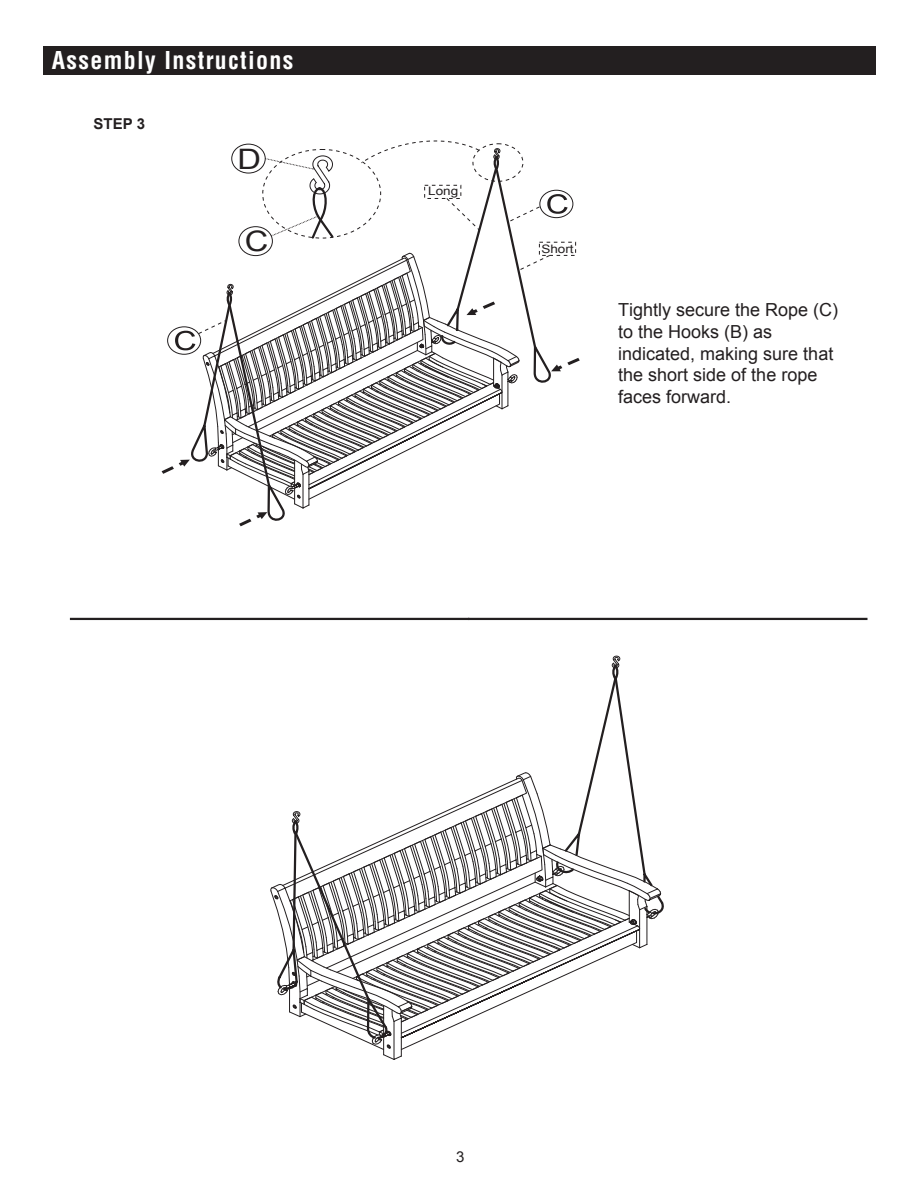
<style>
.page{position:relative;width:918px;height:1188px;background:#fff}
.page>*{position:absolute;margin:0;border:0;box-sizing:border-box;transform-origin:0 0}
.t1{font:28.2px "Arial";color:#231f20;scale:1.16 1}
.t2{font:700 condensed 24px "Helvetica";letter-spacing:.055em;color:#fff}
.t3{font:18px/21.6px "Arial";color:#231f20}
.t4{font:700 15px "Arial";color:#231f20}
.t5{font:15px "Arial";color:#231f20}
.t6{font:11.7px "Arial";color:#231f20;scale:1.16 1}
</style>
<div class="page">
<div style="left:43px;top:46px;width:832px;height:29px;background:#231f20"></div>
<hr style="left:70px;top:618px;width:399px;height:2px;background:#231f20">
<hr style="left:468px;top:618px;width:399px;height:2px;background:#231f20">
<svg style="left:162px;top:140px;width:418px;height:386px"></svg>
<svg style="left:270px;top:655px;width:394px;height:405px"></svg>
<h2 class="t2" style="left:52px;top:46px;width:243px">Assembly Instructions</h2>
<p class="t4" style="left:94px;top:114px;width:53px">STEP 3</p>
<h1 class="t1" style="left:238px;top:140px;width:22px">D</h1>
<h1 class="t1" style="left:245px;top:223px;width:22px">C</h1>
<p class="t6" style="left:428px;top:183px;width:27px">Long</p>
<p class="t6" style="left:541px;top:241px;width:29px">Short</p>
<p class="t3" style="left:618px;top:300px;width:222px">Tightly secure the Rope (C) to the Hooks (B) as indicated, making sure that the short side of the rope faces forward.</p>
<p class="t5" style="left:456px;top:1147px;width:10px">3</p>
</div>
